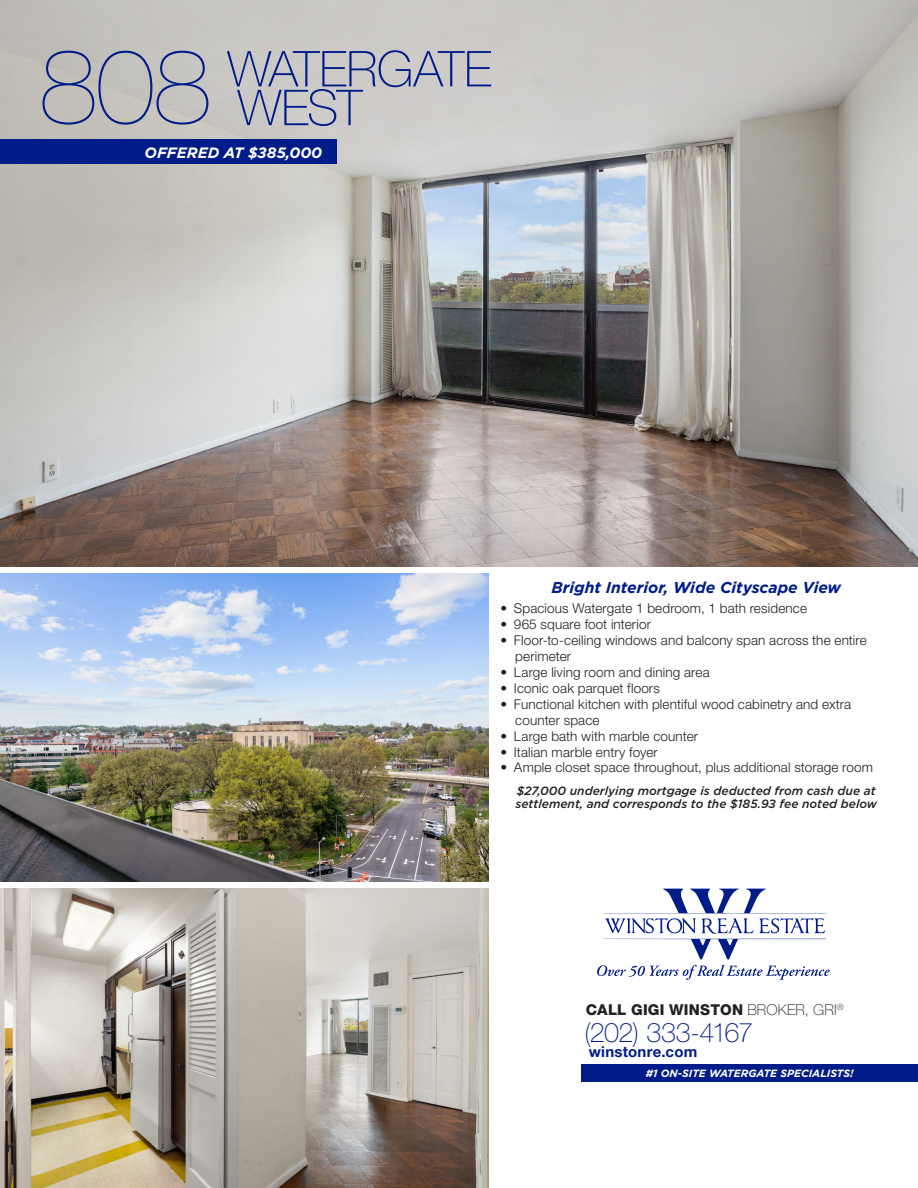
<style>
.page{position:relative;width:918px;height:1188px;background:#fff}
.page>*{position:absolute;margin:0;border:0;box-sizing:border-box;transform-origin:0 0}
.t1{font:100 27px "Helvetica Neue LT Pro";letter-spacing:-.02em;color:#001c88}
.t2{font:italic 700 15.75px "Gotham";color:#001c88}
.t3{font:800 15px "Helvetica Neue LT Pro";letter-spacing:.015em;color:#231f20}
.t4{font:italic 700 15px "Gotham";color:#fff}
.t5{font:700 15px "Helvetica Neue LT Pro";letter-spacing:.015em;color:#001c88}
.t6{font:300 13.5px/15.9px "Helvetica Neue LT Pro";letter-spacing:.01em;color:#231f20}
.t7{font:italic 500 12px/13.5px "Gotham";color:#231f20}
.t8{font:italic 700 10.5px "Gotham";color:#fff}
.s1{font-weight:100}
</style>
<div class="page">
<img style="left:0;top:0;width:918px;height:567px">
<img style="left:0;top:889px;width:488px;height:299px">
<img style="left:0;top:574px;width:488px;height:308px">
<div style="left:581px;top:1064px;width:337px;height:18px;background:#001c88"></div>
<svg style="left:597px;top:889px;width:233px;height:91px"></svg>
<div style="left:0;top:140px;width:337px;height:24px;background:#001c88"></div>
<svg style="left:227px;top:50px;width:264px;height:76px;background:#b2b4bf"></svg>
<svg style="left:42px;top:51px;width:166px;height:74px;background:#acadb4"></svg>
<p class="t4" style="left:145px;top:143px;width:179px">OFFERED AT $385,000</p>
<p class="t2" style="left:552px;top:577px;width:291px">Bright Interior, Wide Cityscape View</p>
<p class="t6" style="left:500px;top:600px;width:308px">• Spacious Watergate 1 bedroom, 1 bath residence</p>
<p class="t6" style="left:500px;top:616px;width:152px">• 965 square foot interior</p>
<p class="t6" style="left:515px;top:632px;width:353px;text-indent:-15px">• Floor-to-ceiling windows and balcony span across the entire perimeter</p>
<p class="t6" style="left:500px;top:664px;width:211px">• Large living room and dining area</p>
<p class="t6" style="left:500px;top:680px;width:161px">• Iconic oak parquet floors</p>
<p class="t6" style="left:515px;top:696px;width:338px;text-indent:-15px">• Functional kitchen with plentiful wood cabinetry and extra counter space</p>
<p class="t6" style="left:500px;top:728px;width:199px">• Large bath with marble counter</p>
<p class="t6" style="left:500px;top:744px;width:159px">• Italian marble entry foyer</p>
<p class="t6" style="left:500px;top:759px;width:374px">• Ample closet space throughout, plus additional storage room</p>
<p class="t7" style="left:515px;top:784px;width:363px">$27,000 underlying mortgage is deducted from cash due at settlement, and corresponds to the $185.93 fee noted below</p>
<p class="t3" style="left:586px;top:1001px;width:259px">CALL GIGI WINSTON <span class="s1">BROKER, GRI</span><sup>®</sup></p>
<p class="t1" style="left:584px;top:1016px;width:170px">(202) 333-4167</p>
<p class="t5" style="left:589px;top:1043px;width:110px">winstonre.com</p>
<p class="t8" style="left:646px;top:1067px;width:209px">#1 ON-SITE WATERGATE SPECIALISTS!</p>
</div>
